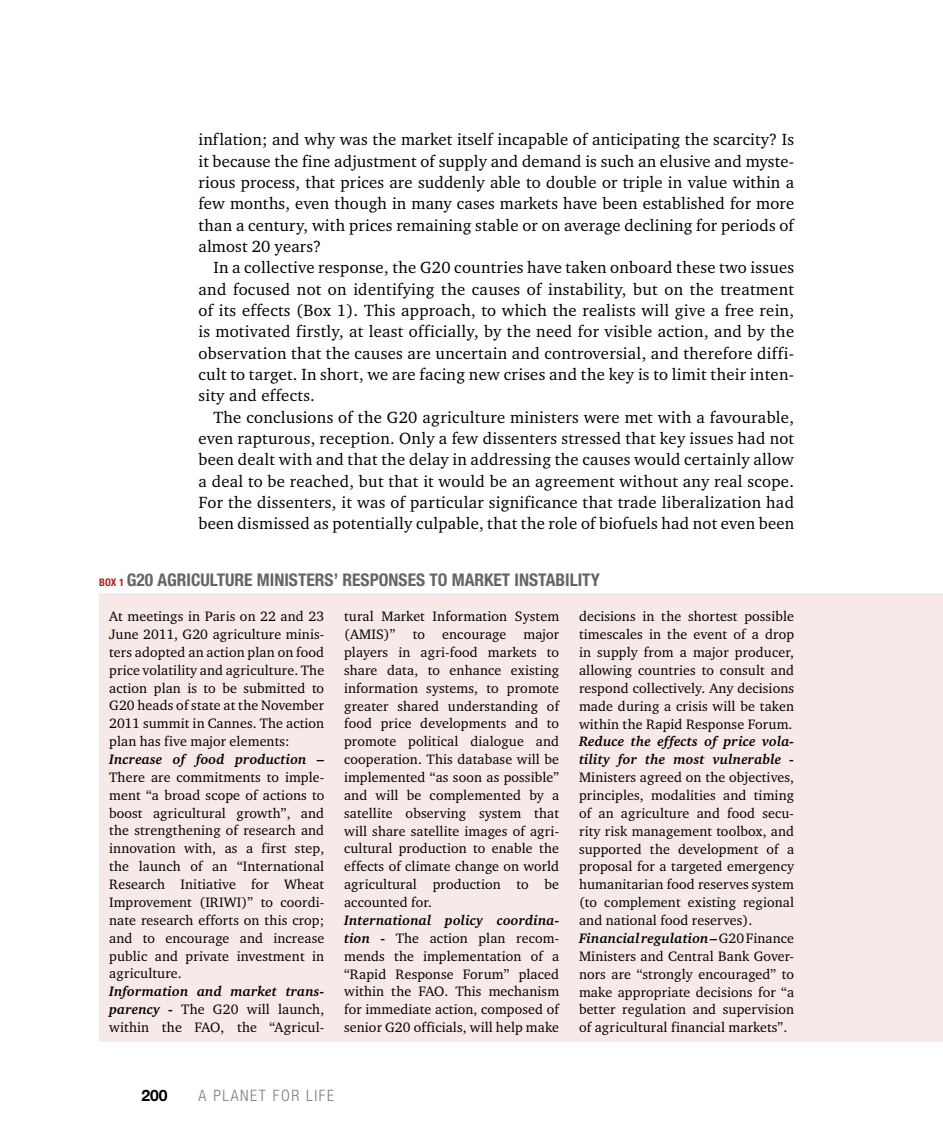
<style>
.page{position:relative;width:943px;height:1141px;background:#fff}
.page>*{position:absolute;margin:0;border:0;box-sizing:border-box;transform-origin:0 0}
.t1{font:700 condensed 17.5px "Helvetica Neue";color:#646567}
.t2{font:16.62px/21.3px "Charter ITC";letter-spacing:.02em;color:#000;text-align:justify}
.t3{font:300 condensed 15.75px "Helvetica Neue";letter-spacing:.1em;color:#7b7c7e}
.t4{font:700 15.75px "Helvetica Neue";color:#000}
.t5{font:14px/17.8px "Charter ITC";letter-spacing:.01em;color:#000;text-align:justify}
.t6{font:italic 700 14px/17.8px "Charter ITC";letter-spacing:-.005em;color:#000;text-align:justify}
.t7{font:italic 700 14px/17.8px "Charter ITC";letter-spacing:-.085em;color:#000}
.s1{font-size:10.5px;color:#b21f17}
.s2{font-weight:400;font-style:normal}
.s3{font-weight:700;font-style:italic}
</style>
<div class="page">
<div style="left:99px;top:593px;width:844px;height:449px;background:#f7e9e8"></div>
<p class="t2" style="left:198px;top:129px;width:598px">inflation; and why was the market itself incapable of anticipating the scarcity? Is it because the fine adjustment of supply and demand is such an elusive and myste&shy;rious process, that prices are suddenly able to double or triple in value within a few months, even though in many cases markets have been established for more than a century, with prices remaining stable or on average declining for periods of almost 20 years?</p>
<p class="t2" style="left:198px;top:257px;width:597px;text-indent:15px">In a collective response, the G20 countries have taken onboard these two issues and focused not on identifying the causes of instability, but on the treatment of its effects (Box 1). This approach, to which the realists will give a free rein, is motivated firstly, at least officially, by the need for visible action, and by the observation that the causes are uncertain and controversial, and therefore diffi&shy;cult to target. In short, we are facing new crises and the key is to limit their inten&shy;sity and effects.</p>
<p class="t2" style="left:198px;top:406px;width:597px;text-indent:15px">The conclusions of the G20 agriculture ministers were met with a favourable, even rapturous, reception. Only a few dissenters stressed that key issues had not been dealt with and that the delay in addressing the causes would certainly allow a deal to be reached, but that it would be an agreement without any real scope.<br>For the dissenters, it was of particular significance that trade liberalization had been dismissed as potentially culpable, that the role of biofuels had not even been</p>
<p class="t1" style="left:99px;top:569px;width:502px"><span class="s1">BOX 1</span> G20 AGRICULTURE MINISTERS’ RESPONSES TO MARKET INSTABILITY</p>
<p class="t5" style="left:109px;top:607px;width:216px">At meetings in Paris on 22 and 23<br>June 2011, G20 agriculture minis&shy;ters adopted an action plan on food price volatility and agriculture. The action plan is to be submitted to G20 heads of state at the November 2011 summit in Cannes. The action plan has five major elements:</p>
<p class="t6" style="left:109px;top:750px;width:216px">Increase of food production –</p>
<p class="t5" style="left:109px;top:768px;width:216px">There are commitments to imple&shy;ment “a broad scope of actions to boost agricultural growth”, and the strengthening of research and innovation with, as a first step, the launch of an “International Research Initiative for Wheat Improvement (IRIWI)” to coordi&shy;nate research efforts on this crop; and to encourage and increase public and private investment in agriculture.</p>
<p class="t6" style="left:109px;top:983px;width:216px">Information and market trans&shy;parency - <span class="s2">The G20 will launch, within the FAO</span></p>
<p class="t5" style="left:344px;top:607px;width:216px">tural Market Information System (AMI</p>
<p class="t5" style="left:579px;top:608px;width:216px">decisions in the shortest possible timescales in the event of a drop in supply from a major producer, allowing countries to consult and respond collectively. Any decisions made during a crisis will be taken within the Rapid Response Forum.</p>
<p class="t7" style="left:579px;top:733px;width:216px">Reduce the effects of price vola&shy;tility for the most vulnerable -</p>
<p class="t5" style="left:579px;top:768px;width:217px;text-align:left">Ministers agreed on the objectives, principles, modalities and timing of an agriculture and food secu&shy;rity risk management toolbox, and supported the development of a proposal for a targeted emergency humanitarian food reserves system (to complement existing regional and national food reserves).<br><span class="s3">Financial regulation –</span> G20 Finance Ministers and Central Bank Gover&shy;nors are “strongly encouraged” to make appropriate decisions for “a better regulation and supervision of agricultural financial markets”.</p>
<p class="t5" style="left:344px;top:625px;width:217px;text-indent:32px">S)” to encourage major players in agri-food markets to share data, to enhance existing information systems, to promote greater shared understanding of food price developments and to promote political dialogue and cooperation. This database will be implemented “as soon as possible” and will be complemented by a satellite observing system that will share satellite images of agri&shy;cultural production to enable the effects of climate change on world agricultural production to be accounted for.</p>
<p class="t5" style="left:344px;top:911px;width:216px"><span class="s3">International policy coordina&shy;tion -</span> The action plan recom&shy;mends the implementation of a “Rapid Response Forum” placed within the FAO</p>
<p class="t5" style="left:344px;top:983px;width:217px;text-indent:100px">. This mechanism for immediate action, composed of senior G20 officials, will help make</p>
<p class="t5" style="left:220px;top:1018px;width:105px">, the “Agricul-</p>
<p class="t4" style="left:141px;top:1085px;width:28px">200</p>
<p class="t3" style="left:198px;top:1086px;width:137px">A PLANET FOR LIFE</p>
</div>
